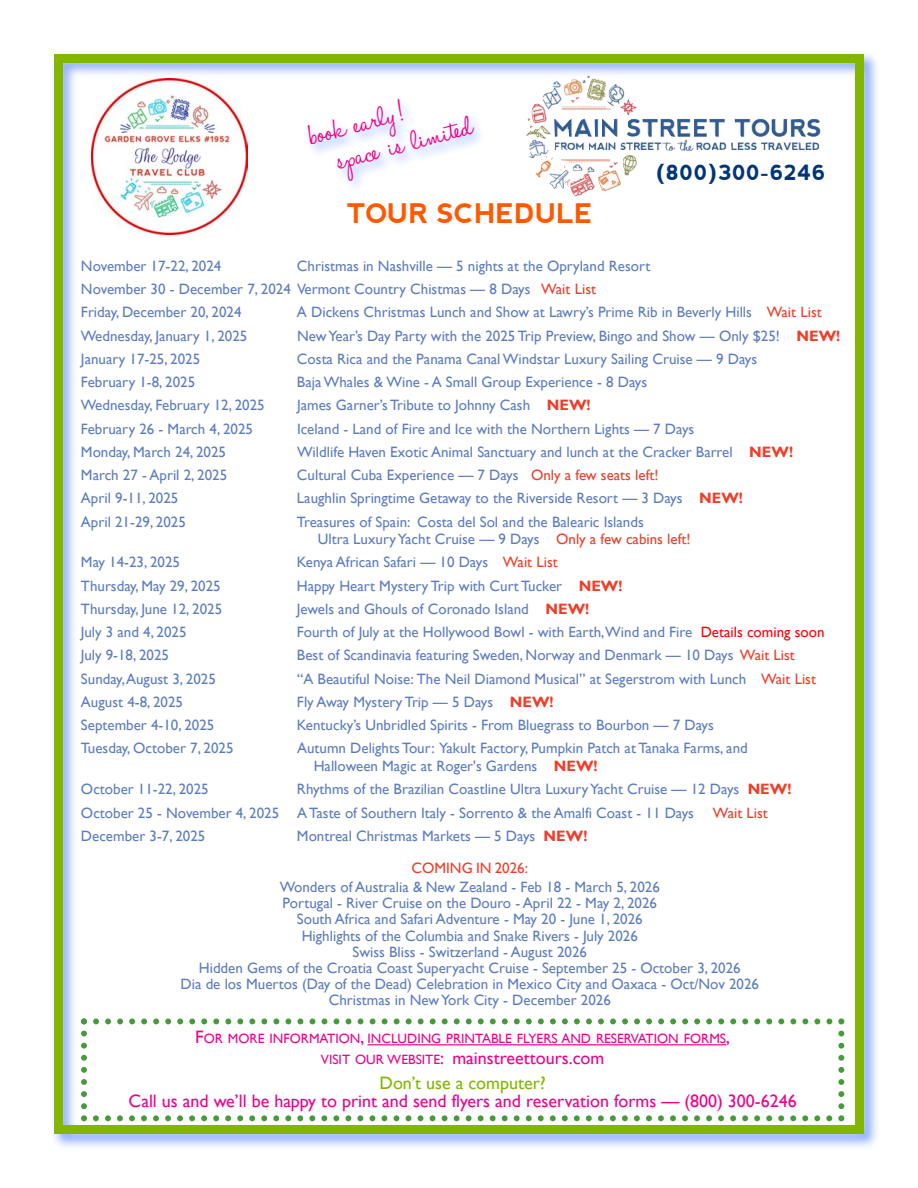
<style>
.page{position:relative;width:918px;height:1188px;background:#fff}
.page>*{position:absolute;margin:0;border:0;box-sizing:border-box;transform-origin:0 0}
.t1{font:36px/31.2px "Halo Handletter";color:#ed028c}
.t2{font:700 27px "nevis";color:#ff5900}
.t3{font:700 21px "nevis";color:#003578}
.t4{font:18px/25.5px "Gill Sans";color:#ed028c;text-align:center}
.t5{font:15px/16.2px "Gill Sans";color:#5e7dbf}
.t6{font:15px "Gill Sans";color:#ef3d29}
.t7{font:13.5px "Gill Sans";color:#ed028c}
.s1{color:#ef3d29}
.s2{font-weight:700;color:#ef3d29}
.s3{color:#f00}
.s4{font-size:18px}
.s5{font-size:13.5px}
.s6{color:#83b600}
</style>
<div class="page">
<img style="left:54px;top:54px;width:823px;height:1093px">
<div style="left:54px;top:54px;width:810px;height:1080px;border:9px solid #83b600"></div>
<img style="left:621px;top:76px;width:200px;height:75px">
<img style="left:92px;top:79px;width:155px;height:156px">
<img style="left:270px;top:54px;width:351px;height:245px">
<svg style="left:81px;top:1018px;width:763px;height:103px"></svg>
<hr style="left:684px;top:1044px;width:42px;height:1px;background:#ed028c">
<h1 class="t1" style="left:323px;top:113px;width:142px;text-indent:-20px;rotate:-15deg">book early !<br>space is limited</h1>
<h2 class="t2" style="left:347px;top:198px;width:248px">TOUR SCHEDULE</h2>
<h3 class="t3" style="left:657px;top:161px;width:171px">(800)300-6246</h3>
<p class="t5" style="left:81px;top:254px;width:571px;line-height:23.2px;text-indent:216px">Christmas in Nashville — 5 nights at the Opryland Resort<br>November 30 - December 7, 2024 Vermont Country Chistmas — 8 Days <span class="s1">Wait List<br></span>Friday, December 20, 2024</p>
<p class="t5" style="left:81px;top:258px;width:142px">November 17-22, 2024</p>
<p class="t5" style="left:297px;top:304px;width:526px">A Dickens Christmas Lunch and Show at Lawry’s Prime Rib in Beverly Hills <span class="s1">Wait List</span></p>
<p class="t5" style="left:81px;top:327px;width:168px">Wednesday, January 1, 2025</p>
<p class="t5" style="left:297px;top:327px;width:545px">New Year’s Day Party with the 2025 Trip Preview, Bingo and Show — Only $25! <span class="s2">NEW!</span></p>
<p class="t5" style="left:81px;top:351px;width:121px">January 17-25, 2025</p>
<p class="t5" style="left:297px;top:351px;width:462px">Costa Rica and the Panama Canal Windstar Luxury Sailing Cruise — 9 Days</p>
<p class="t5" style="left:81px;top:374px;width:116px">February 1-8, 2025</p>
<p class="t5" style="left:297px;top:374px;width:352px">Baja Whales &amp; Wine - A Small Group Experience - 8 Days</p>
<p class="t5" style="left:81px;top:397px;width:185px">Wednesday, February 12, 2025</p>
<p class="t5" style="left:297px;top:397px;width:295px">James Garner’s Tribute to Johnny Cash <span class="s2">NEW!</span></p>
<p class="t5" style="left:81px;top:420px;width:174px">February 26 - March 4, 2025</p>
<p class="t5" style="left:297px;top:420px;width:399px">Iceland - Land of Fire and Ice with the Northern Lights — 7 Days</p>
<p class="t5" style="left:81px;top:444px;width:147px">Monday, March 24, 2025</p>
<p class="t5" style="left:297px;top:444px;width:498px">Wildlife Haven Exotic Animal Sanctuary and lunch at the Cracker Barrel <span class="s2">NEW!</span></p>
<p class="t5" style="left:81px;top:467px;width:148px">March 27 - April 2, 2025</p>
<p class="t5" style="left:297px;top:467px;width:363px">Cultural Cuba Experience — 7 Days <span class="s1">Only a few seats left!</span></p>
<p class="t5" style="left:81px;top:490px;width:99px">April 9-11, 2025</p>
<p class="t5" style="left:297px;top:490px;width:448px">Laughlin Springtime Getaway to the Riverside Resort — 3 Days <span class="s2">NEW!</span></p>
<p class="t5" style="left:81px;top:513px;width:106px">April 21-29, 2025</p>
<p class="t5" style="left:318px;top:513px;width:374px;line-height:17.7px;text-indent:-21px">Treasures of Spain: Costa del Sol and the Balearic Islands<br>Ultra Luxury Yacht Cruise — 9 Days <span class="s1">Only a few cabins left!</span></p>
<p class="t5" style="left:81px;top:554px;width:101px">May 14-23, 2025</p>
<p class="t5" style="left:297px;top:554px;width:262px">Kenya African Safari — 10 Days <span class="s1">Wait List</span></p>
<p class="t5" style="left:81px;top:577px;width:141px">Thursday, May 29, 2025</p>
<p class="t5" style="left:297px;top:577px;width:327px">Happy Heart Mystery Trip with Curt Tucker <span class="s2">NEW!</span></p>
<p class="t5" style="left:81px;top:601px;width:143px">Thursday, June 12, 2025</p>
<p class="t5" style="left:297px;top:601px;width:294px">Jewels and Ghouls of Coronado Island <span class="s2">NEW!</span></p>
<p class="t5" style="left:81px;top:624px;width:107px">July 3 and 4, 2025</p>
<p class="t5" style="left:297px;top:624px;width:529px">Fourth of July at the Hollywood Bowl - with Earth,Wind and Fire <span class="s3">Details coming soon</span></p>
<p class="t5" style="left:81px;top:647px;width:90px">July 9-18, 2025</p>
<p class="t5" style="left:297px;top:647px;width:499px">Best of Scandinavia featuring Sweden, Norway and Denmark — 10 Days <span class="s1">Wait List</span></p>
<p class="t5" style="left:81px;top:670px;width:136px">Sunday, August 3, 2025</p>
<p class="t5" style="left:297px;top:670px;width:521px">“A Beautiful Noise: The Neil Diamond Musical” at Segerstrom with Lunch <span class="s1">Wait List</span></p>
<p class="t5" style="left:81px;top:694px;width:104px">August 4-8, 2025</p>
<p class="t5" style="left:297px;top:694px;width:258px">Fly Away Mystery Trip — 5 Days <span class="s2">NEW!</span></p>
<p class="t5" style="left:81px;top:717px;width:135px">September 4-10, 2025</p>
<p class="t5" style="left:297px;top:717px;width:418px">Kentucky’s Unbridled Spirits - From Bluegrass to Bourbon — 7 Days</p>
<p class="t5" style="left:81px;top:740px;width:154px">Tuesday, October 7, 2025</p>
<p class="t5" style="left:314px;top:739px;width:436px;line-height:17.5px;text-indent:-17px">Autumn Delights Tour: Yakult Factory, Pumpkin Patch at Tanaka Farms, and<br>Halloween Magic at Roger's Gardens <span class="s2">NEW!</span></p>
<p class="t5" style="left:81px;top:781px;width:129px">October 11-22, 2025</p>
<p class="t5" style="left:81px;top:777px;width:712px;line-height:23.2px;text-indent:216px">Rhythms of the Brazilian Coastline Ultra Luxury Yacht Cruise — 12 Days <span class="s2">NEW!<br></span>October 25 - November 4, 2025 A Taste of Southern Italy - Sorrento &amp; the Amalfi Coast - 11 Days</p>
<p class="t6" style="left:713px;top:804px;width:56px">Wait List</p>
<p class="t5" style="left:81px;top:828px;width:126px">December 3-7, 2025</p>
<p class="t5" style="left:412px;top:819px;width:177px;line-height:32.2px;text-indent:-115px">Montreal Christmas Markets — 5 Days <span class="s2">NEW!<br></span><span class="s1">COMING IN 2026:</span></p>
<p class="t5" style="left:181px;top:879px;width:580px;text-align:center">Wonders of Australia &amp; New Zealand - Feb 18 - March 5, 2026<br>Portugal - River Cruise on the Douro - April 22 - May 2, 2026<br>South Africa and Safari Adventure - May 20 - June 1, 2026<br>Highlights of the Columbia and Snake Rivers - July 2026<br>Swiss Bliss - Switzerland - August 2026<br>Hidden Gems of the Croatia Coast Superyacht Cruise - September 25 - October 3, 2026<br>Dia de los Muertos (Day of the Dead) Celebration in Mexico City and Oaxaca - Oct/Nov 2026<br>Christmas in New York City - December 2026</p>
<p class="t7" style="left:195px;top:1030px;width:536px"><span class="s4">F</span>OR MORE INFORMATION<span class="s4">,</span> INCLUDING PRINTABLE FLYERS AND RESERVATION FORMS<span class="s4">,</span></p>
<p class="t4" style="left:321px;top:1045px;width:285px"><span class="s5">VISIT OUR WEBSITE</span>: mainstreettours.com<br><span class="s6">Don’t use a computer?</span></p>
<p class="t4" style="left:129px;top:1088px;width:670px">Call us and we’ll be happy to print and send flyers and reservation forms — (800) 300-6246</p>
</div>
